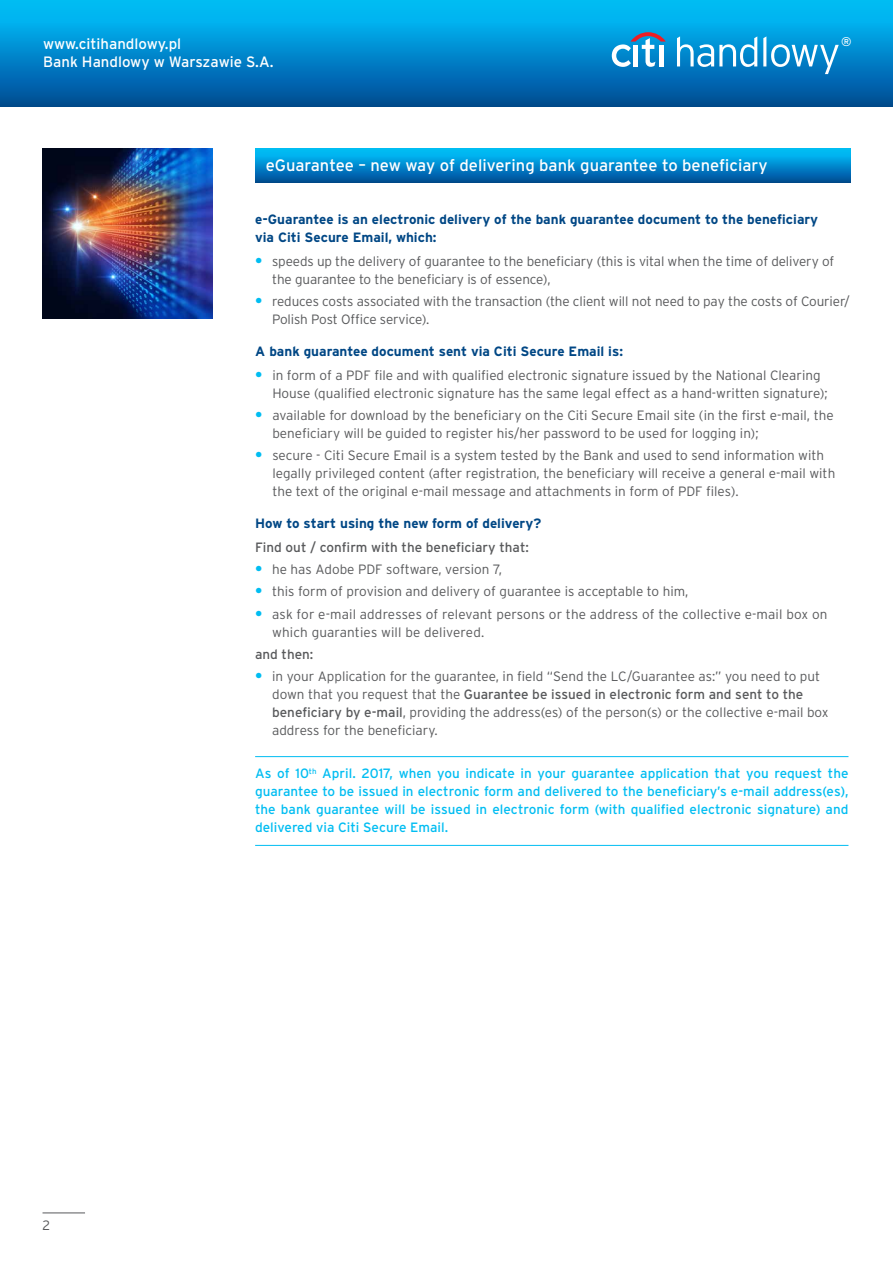
<style>
.page{position:relative;width:893px;height:1263px;background:#fff}
.page>*{position:absolute;margin:0;border:0;box-sizing:border-box;transform-origin:0 0}
.t1{font:16.5px "Interstate Pl";color:#fff}
.t2{font:15px/18px "Interstate Pl";color:#fff}
.t3{font:300 13.5px/18px "Interstate Pl";color:#58595b}
.t4{font:13.5px/18px "Interstate Pl";color:#00bdf2;text-align:justify}
.t5{font:700 13.5px/18px "Interstate Pl";color:#004785}
.t6{font:13.5px "Interstate Pl";color:#58595b}
.t7{font:12.6px "Interstate Pl";color:#fff}
.s1{font-weight:700;font-size:15px;color:#00bdf2}
.s2{font-weight:400}
</style>
<div class="page">
<div style="left:0;top:0;width:893px;height:106px;background:linear-gradient(to bottom,#00c7ff,#004c98)"></div>
<svg style="left:677px;top:36px;width:80px;height:31px"></svg>
<svg style="left:763px;top:36px;width:76px;height:38px;background:#37a0d7"></svg>
<svg style="left:612px;top:32px;width:54px;height:35px"></svg>
<hr style="left:659px;top:45px;width:4px;height:21px;background:#fff">
<hr style="left:43px;top:1212px;width:42px;height:1px;background:#58595b">
<svg style="left:255px;top:149px;width:596px;height:33px;background:#0089cc"></svg>
<img style="left:43px;top:149px;width:170px;height:170px">
<hr style="left:255px;top:756px;width:593px;height:1px;background:#00bdf2">
<hr style="left:255px;top:845px;width:593px;height:1px;background:#00bdf2">
<p class="t2" style="left:43px;top:34px;width:232px">www.citihandlowy.pl<br>Bank Handlowy w Warszawie S.A.</p>
<p class="t7" style="left:841px;top:34px;width:12px">®</p>
<p class="t1" style="left:266px;top:156px;width:503px">eGuarantee – new way of delivering bank guarantee to beneficiary</p>
<p class="t5" style="left:255px;top:210px;width:565px">e-Guarantee is an electronic delivery of the bank guarantee document to the beneficiary via Citi Secure Email, which:</p>
<p class="t3" style="left:272px;top:252px;width:564px;text-indent:-17px"><span class="s1">•</span> speeds up the delivery of guarantee to the beneficiary (this is vital when the time of delivery of the guarantee to the beneficiary is of essence),</p>
<p class="t3" style="left:272px;top:293px;width:579px;text-indent:-17px"><span class="s1">•</span> reduces costs associated with the transaction (the client will not need to pay the costs of Courier/<br>Polish Post Office service).</p>
<p class="t5" style="left:255px;top:342px;width:369px">A bank guarantee document sent via Citi Secure Email is:</p>
<p class="t3" style="left:272px;top:366px;width:557px;text-indent:-17px"><span class="s1">•</span> in form of a PDF file and with qualified electronic signature issued by the National Clearing<br>House (qualified electronic signature has the same legal effect as a hand-written signature);</p>
<p class="t3" style="left:272px;top:406px;width:563px;text-indent:-17px"><span class="s1">•</span> available for download by the beneficiary on the Citi Secure Email site (in the first e-mail, the beneficiary will be guided to register his/her password to be used for logging in);</p>
<p class="t3" style="left:272px;top:446px;width:564px;text-indent:-17px"><span class="s1">•</span> secure - Citi Secure Email is a system tested by the Bank and used to send information with legally privileged content (after registration, the beneficiary will receive a general e-mail with the text of the original e-mail message and attachments in form of PDF files).</p>
<p class="t5" style="left:255px;top:514px;width:288px">How to start using the new form of delivery?</p>
<p class="t6" style="left:255px;top:540px;width:275px">Find out / confirm with the beneficiary that:</p>
<p class="t3" style="left:255px;top:560px;width:248px"><span class="s1">•</span> he has Adobe PDF software, version 7,</p>
<p class="t3" style="left:255px;top:582px;width:435px"><span class="s1">•</span> this form of provision and delivery of guarantee is acceptable to him,</p>
<p class="t3" style="left:272px;top:605px;width:557px;text-indent:-17px"><span class="s1">•</span> ask for e-mail addresses of relevant persons or the address of the collective e-mail box on which guaranties will be delivered.</p>
<p class="t6" style="left:255px;top:647px;width:60px">and then:</p>
<p class="t3" style="left:272px;top:667px;width:558px;text-indent:-17px"><span class="s1">•</span> in your Application for the guarantee, in field “Send the LC/Guarantee as:” you need to put down that you request that the <span class="s2">Guarantee be issued in electronic form and sent to the beneficiary by e-mail</span>, providing the address(es) of the person(s) or the collective e-mail box address for the beneficiary.</p>
<p class="t3" style="left:43px;top:1216px;width:9px">2</p>
<p class="t4" style="left:255px;top:764px;width:595px">As of 10<sup>th</sup> April. 2017, when you indicate in your guarantee application that you request the guarantee to be issued in electronic form and delivered to the beneficiary’s e-mail address(es), the bank guarantee will be issued in electronic form (with qualified electronic signature) and delivered via Citi Secure Email.</p>
</div>
